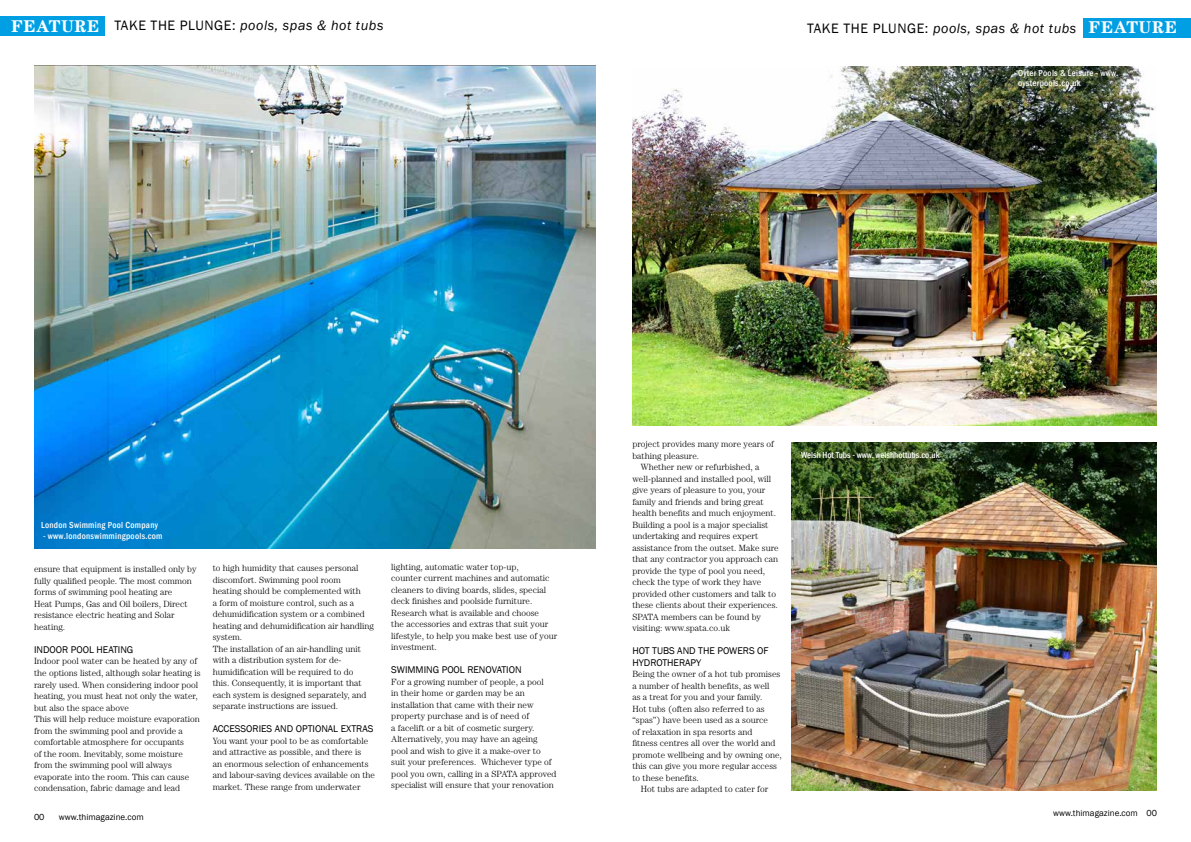
<style>
.page{position:relative;width:1191px;height:842px;background:#fff}
.page>*{position:absolute;margin:0;border:0;box-sizing:border-box;transform-origin:0 0}
.t1{font:italic 14px "Franklin Gothic";letter-spacing:.04em;color:#000}
.t2{font:10px/11.5px "Franklin Gothic";color:#000}
.t3{font:300 9px/11.5px "Century Std";color:#000}
.t4{font:500 condensed 9px/10px "Franklin Gothic";letter-spacing:.03em;color:#fff}
.t5{font:9px "Franklin Gothic";color:#000}
.t6{font:500 condensed 9px "Franklin Gothic";color:#fff}
.s1{font-family:"Century Std";font-weight:700;font-style:normal;font-size:17px;color:#fff}
.s2{font-style:normal}
</style>
<div class="page">
<img style="left:34px;top:65px;width:561px;height:484px">
<img style="left:632px;top:67px;width:525px;height:358px">
<img style="left:791px;top:442px;width:366px;height:349px">
<div style="left:0;top:16px;width:105px;height:20px;background:#009fe3"></div>
<div style="left:1083px;top:18px;width:108px;height:20px;background:#009fe3"></div>
<h1 class="t1" style="left:11px;top:17px;width:374px"><span class="s1">FEATURE</span> <span class="s2">TAKE THE PLUNGE:</span> pools, spas &amp; hot tubs</h1>
<h1 class="t1" style="left:807px;top:20px;width:371px"><span class="s2">TAKE THE PLUNGE:</span> pools, spas &amp; hot tubs <span class="s1">FEATURE</span></h1>
<p class="t4" style="left:1018px;top:68px;width:102px">Oyter Pools &amp; Leisure - www. oysterpools.co.uk</p>
<p class="t4" style="left:41px;top:520px;width:118px">London Swimming Pool Company</p>
<p class="t4" style="left:43px;top:531px;width:121px">- www.londonswimmingpools.com</p>
<p class="t3" style="left:34px;top:563px;width:164px">ensure that equipment is installed only by fully qualified people. The most common forms of swimming pool heating are<br>Heat Pumps, Gas and Oil boilers, Direct resistance electric heating and Solar heating.</p>
<p class="t2" style="left:34px;top:644px;width:101px">INDOOR POOL HEATING</p>
<p class="t3" style="left:34px;top:655px;width:168px">Indoor pool water can be heated by any of the options listed, although solar heating is rarely used. When considering indoor pool heating, you must heat not only the water, but also the space above<br>This will help reduce moisture evaporation from the swimming pool and provide a comfortable atmosphere for occupants<br>of the room. Inevitably, some moisture from the swimming pool will always evaporate into the room. This can cause condensation, fabric damage and lead</p>
<p class="t5" style="left:34px;top:811px;width:12px">00</p>
<p class="t5" style="left:59px;top:811px;width:86px">www.thimagazine.com</p>
<p class="t3" style="left:213px;top:562px;width:163px">to high humidity that causes personal discomfort. Swimming pool room<br>heating should be complemented with<br>a form of moisture control, such as a dehumidification system or a combined heating and dehumidification air handling system.<br>The installation of an air-handling unit with a distribution system for de&shy;humidification will be required to do<br>this. Consequently, it is important that each system is designed separately, and separate instructions are issued.</p>
<p class="t2" style="left:213px;top:723px;width:162px">ACCESSORIES AND OPTIONAL EXTRAS</p>
<p class="t3" style="left:213px;top:735px;width:164px">You want your pool to be as comfortable and attractive as possible, and there is<br>an enormous selection of enhancements and labour-saving devices available on the market. These range from underwater</p>
<p class="t3" style="left:391px;top:561px;width:167px">lighting, automatic water top-up,<br>counter current machines and automatic cleaners to diving boards, slides, special deck finishes and poolside furniture.<br>Research what is available and choose<br>the accessories and extras that suit your lifestyle, to help you make best use of your investment.</p>
<p class="t2" style="left:391px;top:664px;width:132px">SWIMMING POOL RENOVATION</p>
<p class="t3" style="left:391px;top:676px;width:167px">For a growing number of people, a pool<br>in their home or garden may be an installation that came with their new property purchase and is of need of<br>a facelift or a bit of cosmetic surgery.<br>Alternatively, you may have an ageing pool and wish to give it a make-over to suit your preferences. Whichever type of pool you own, calling in a SPATA approved specialist will ensure that your renovation</p>
<p class="t3" style="left:632px;top:438px;width:143px">project provides many more years of</p>
<p class="t3" style="left:632px;top:450px;width:68px">bathing pleasure.</p>
<p class="t3" style="left:641px;top:461px;width:120px">Whether new or refurbished, a</p>
<p class="t3" style="left:632px;top:473px;width:140px">well-planned and installed pool, will</p>
<p class="t3" style="left:632px;top:484px;width:134px">give years of pleasure to you, your</p>
<p class="t3" style="left:632px;top:496px;width:133px">family and friends and bring great</p>
<p class="t3" style="left:632px;top:507px;width:145px">health benefits and much enjoyment.</p>
<p class="t3" style="left:632px;top:519px;width:137px">Building a pool is a major specialist</p>
<p class="t3" style="left:632px;top:530px;width:127px">undertaking and requires expert</p>
<p class="t3" style="left:632px;top:542px;width:148px">assistance from the outset. Make sure</p>
<p class="t3" style="left:632px;top:553px;width:147px">that any contractor you approach can</p>
<p class="t3" style="left:632px;top:565px;width:134px">provide the type of pool you need,</p>
<p class="t3" style="left:632px;top:576px;width:130px">check the type of work they have</p>
<p class="t3" style="left:632px;top:588px;width:145px">provided other customers and talk to</p>
<p class="t3" style="left:632px;top:599px;width:147px">these clients about their experiences.</p>
<p class="t3" style="left:632px;top:611px;width:130px">SPATA members can be found by</p>
<p class="t3" style="left:632px;top:622px;width:99px">visiting: www.spata.co.uk</p>
<p class="t2" style="left:632px;top:645px;width:138px">HOT TUBS AND THE POWERS OF<br>HYDROTHERAPY</p>
<p class="t3" style="left:632px;top:668px;width:150px">Being the owner of a hot tub promises</p>
<p class="t3" style="left:632px;top:680px;width:139px">a number of health benefits, as well</p>
<p class="t3" style="left:632px;top:691px;width:131px">as a treat for you and your family.</p>
<p class="t3" style="left:632px;top:703px;width:134px">Hot tubs (often also referred to as</p>
<p class="t3" style="left:632px;top:714px;width:137px">“spas”) have been used as a source</p>
<p class="t3" style="left:632px;top:726px;width:122px">of relaxation in spa resorts and</p>
<p class="t3" style="left:632px;top:737px;width:145px">fitness centres all over the world and</p>
<p class="t3" style="left:632px;top:749px;width:151px">promote wellbeing and by owning one,</p>
<p class="t3" style="left:632px;top:760px;width:146px">this can give you more regular access</p>
<p class="t3" style="left:632px;top:772px;width:68px">to these benefits.</p>
<p class="t3" style="left:641px;top:783px;width:129px">Hot tubs are adapted to cater for</p>
<p class="t6" style="left:801px;top:450px;width:140px">Welsh Hot Tubs - www. welshhottubs.co.uk</p>
<p class="t5" style="left:1053px;top:807px;width:105px">www.thimagazine.com 00</p>
</div>
